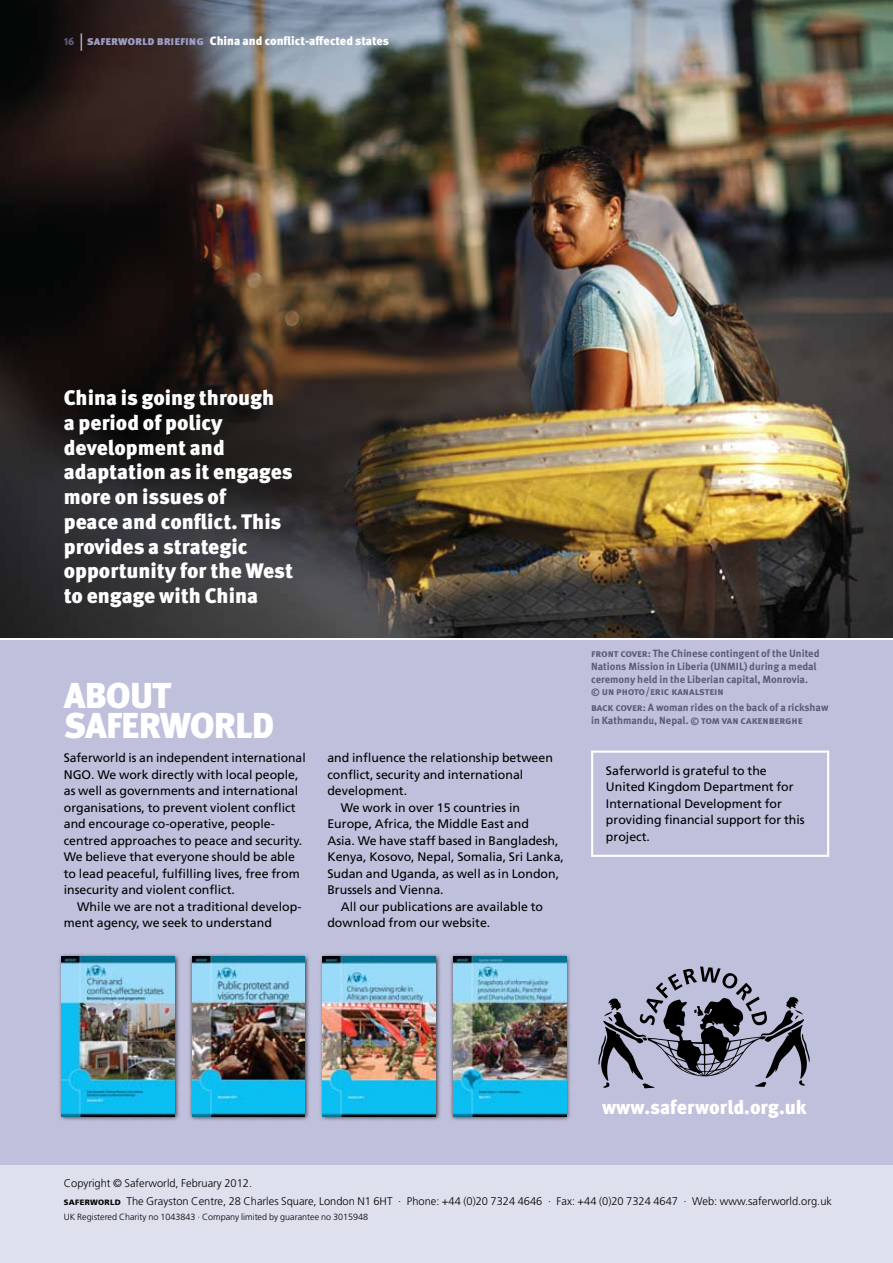
<style>
.page{position:relative;width:893px;height:1263px;background:#fff}
.page>*{position:absolute;margin:0;border:0;box-sizing:border-box;transform-origin:0 0}
.t1{font:900 36px/30px "Meta Pro";letter-spacing:.005em;color:#fff}
.t2{font:900 21px/24.8px "Meta Pro";color:#fff}
.t3{font:900 19.5px "Meta Pro";color:#fff}
.t4{font:12.3px/16.5px "Frutiger LT Std";color:#000}
.t5{font:900 12px "Meta Pro";color:#fff}
.t6{font:300 11.1px/18.8px "Frutiger LT Std";color:#000}
.t7{font:700 10.5px/12.8px "Meta Pro";color:#5a5c76}
.t8{font:300 9px "Frutiger LT Std";color:#000}
.s1{font-size:10.5px;color:#5a5c76}
.s2{font-weight:400;font-size:18px;color:#c7c8e1}
.s3{color:#9da0c9}
.s4{font-weight:900;font-size:7.8px}
</style>
<div class="page">
<img style="left:0;top:0;width:893px;height:638px">
<div style="left:0;top:640px;width:893px;height:525px;background:#bfc0dc"></div>
<div style="left:0;top:1165px;width:893px;height:98px;background:#dfe0ee"></div>
<div style="left:189px;top:953px;width:122px;height:169px;background:#000;opacity:.75"></div>
<img style="left:192px;top:957px;width:113px;height:159px">
<div style="left:450px;top:953px;width:122px;height:169px;background:#000;opacity:.75"></div>
<img style="left:453px;top:957px;width:113px;height:159px">
<div style="left:58px;top:953px;width:122px;height:169px;background:#000;opacity:.75"></div>
<img style="left:62px;top:957px;width:112px;height:159px">
<svg style="left:598px;top:966px;width:212px;height:122px"></svg>
<div style="left:591px;top:750px;width:238px;height:107px;border:2px solid #fff"></div>
<div style="left:319px;top:953px;width:122px;height:169px;background:#000;opacity:.75"></div>
<img style="left:323px;top:957px;width:112px;height:159px">
<p class="t5" style="left:64px;top:34px;width:327px"><span class="s1">16</span> <span class="s2">|</span> <span class="s3">saferworld briefing</span> China and conflict-affected states</p>
<h2 class="t2" style="left:64px;top:386px;width:231px">China is going through<br>a period of policy development and adaptation as it engages more on issues of<br>peace and conflict. This provides a strategic opportunity for the West to engage with China</h2>
<h1 class="t1" style="left:64px;top:681px;width:212px">About<br>Saferworld</h1>
<p class="t4" style="left:64px;top:750px;width:243px">Saferworld is an independent international NGO. We work directly with local people, as well as governments and international organisations, to prevent violent conflict and encourage co-operative, people&shy;centred approaches to peace and security.<br>We believe that everyone should be able to lead peaceful, fulfilling lives, free from insecurity and violent conflict.</p>
<p class="t4" style="left:64px;top:898px;width:239px;text-indent:14px">While we are not a traditional develop&shy;ment agency, we seek to understand</p>
<p class="t4" style="left:327px;top:750px;width:227px">and influence the relationship between</p>
<p class="t4" style="left:327px;top:766px;width:197px">conflict, security and international</p>
<p class="t4" style="left:327px;top:783px;width:81px">development.</p>
<p class="t4" style="left:341px;top:799px;width:181px">We work in over 15 countries in</p>
<p class="t4" style="left:327px;top:816px;width:203px">Europe, Africa, the Middle East and</p>
<p class="t4" style="left:327px;top:832px;width:233px">Asia. We have staff based in Bangladesh,</p>
<p class="t4" style="left:327px;top:849px;width:238px">Kenya, Kosovo, Nepal, Somalia, Sri Lanka,</p>
<p class="t4" style="left:327px;top:865px;width:233px">Sudan and Uganda, as well as in London,</p>
<p class="t4" style="left:327px;top:882px;width:118px">Brussels and Vienna.</p>
<p class="t4" style="left:341px;top:898px;width:204px">All our publications are available to</p>
<p class="t4" style="left:327px;top:915px;width:164px">download from our website.</p>
<p class="t7" style="left:591px;top:647px;width:230px">front cover: The Chinese contingent of the United Nations Mission in Liberia (UNMIL) during a medal ceremony held in the Liberian capital, Monrovia.<br>© un photo/eric kanalstein</p>
<p class="t7" style="left:591px;top:701px;width:239px">back cover: A woman rides on the back of a rickshaw in Kathmandu, Nepal. © tom van cakenberghe</p>
<p class="t4" style="left:606px;top:762px;width:200px">Saferworld is grateful to the<br>United Kingdom Department for<br>International Development for providing financial support for this project.</p>
<h3 class="t3" style="left:602px;top:1095px;width:206px">www.saferworld.org.uk</h3>
<p class="t6" style="left:64px;top:1173px;width:770px">Copyright © Saferworld, February 2012.<br><span class="s4">SAFERWORLD</span> The Grayston Centre, 28 Charles Square, London N1 6HT · Phone: +44 (0)20 7324 4646 · Fax: +44 (0)20 7324 4647 · Web: www.saferworld.org.uk</p>
<p class="t8" style="left:64px;top:1212px;width:306px">UK Registered Charity no 1043843 · Company limited by guarantee no 3015948</p>
</div>
